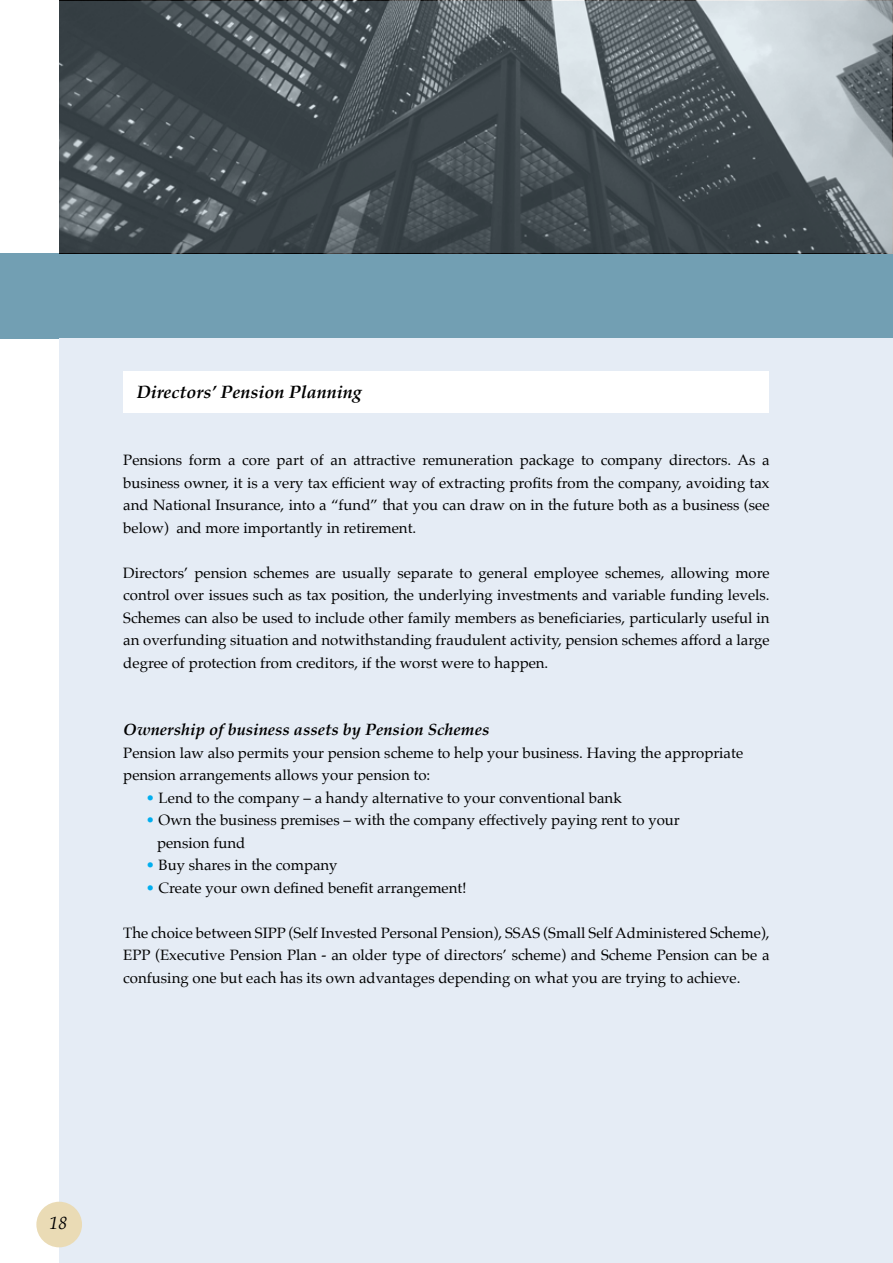
<style>
.page{position:relative;width:893px;height:1263px;background:#fff}
.page>*{position:absolute;margin:0;border:0;box-sizing:border-box;transform-origin:0 0}
.t1{font:italic 700 18px "Palatino";color:#000}
.t2{font:italic 18px "Palatino";color:#000}
.t3{font:italic 700 16.5px "Palatino";color:#000}
.t4{font:15px/22.5px "Palatino";color:#000;text-align:justify}
.s1{color:#00aeef}
</style>
<div class="page">
<div style="left:0;top:253px;width:893px;height:85px;background:#729fb3"></div>
<div style="left:59px;top:338px;width:834px;height:925px;background:#e5ecf5"></div>
<div style="left:36px;top:1202px;width:46px;height:45px;background:#eadbb5;border-radius:50%"></div>
<div style="left:123px;top:371px;width:646px;height:41px;background:#fff"></div>
<svg style="left:59px;top:1px;width:832px;height:251px"></svg>
<p class="t1" style="left:137px;top:376px;width:227px">Directors’ Pension Planning</p>
<p class="t4" style="left:123px;top:449px;width:648px">Pensions form a core part of an attractive remuneration package to company directors. As a business owner, it is a very tax efficient way of extracting profits from the company, avoiding tax and National Insurance, into a “fund” that you can draw on in the future both as a business (see below) and more importantly in retirement.</p>
<p class="t4" style="left:123px;top:561px;width:648px">Directors’ pension schemes are usually separate to general employee schemes, allowing more control over issues such as tax position, the underlying investments and variable funding levels.<br>Schemes can also be used to include other family members as beneficiaries, particularly useful in an overfunding situation and notwithstanding fraudulent activity, pension schemes afford a large degree of protection from creditors, if the worst were to happen.</p>
<p class="t3" style="left:123px;top:716px;width:368px">Ownership of business assets by Pension Schemes</p>
<p class="t4" style="left:123px;top:741px;width:621px">Pension law also permits your pension scheme to help your business. Having the appropriate pension arrangements allows your pension to:</p>
<p class="t4" style="left:146px;top:786px;width:477px"><span class="s1">•</span> Lend to the company – a handy alternative to your conventional bank</p>
<p class="t4" style="left:157px;top:809px;width:524px;text-indent:-11px"><span class="s1">•</span> Own the business premises – with the company effectively paying rent to your pension fund</p>
<p class="t4" style="left:146px;top:854px;width:193px"><span class="s1">•</span> Buy shares in the company</p>
<p class="t4" style="left:146px;top:876px;width:322px"><span class="s1">•</span> Create your own defined benefit arrangement!</p>
<p class="t4" style="left:123px;top:921px;width:648px">The choice between SIPP (Self Invested Personal Pension), SSAS (Small Self Administered Scheme), EPP (Executive Pension Plan - an older type of directors’ scheme) and Scheme Pension can be a confusing one but each has its own advantages depending on what you are trying to achieve.</p>
<p class="t2" style="left:50px;top:1207px;width:19px">18</p>
</div>
